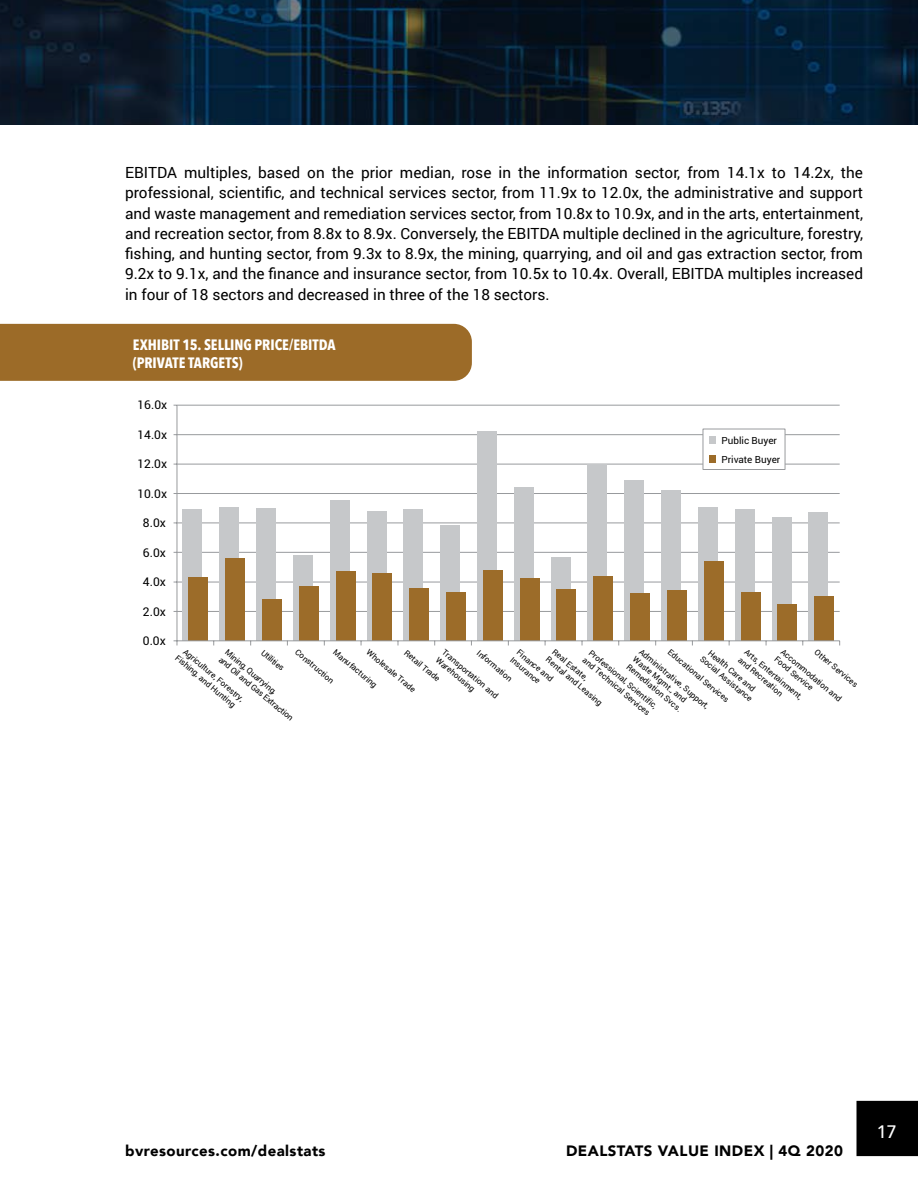
<style>
.page{position:relative;width:918px;height:1188px;background:#fff}
.page>*{position:absolute;margin:0;border:0;box-sizing:border-box;transform-origin:0 0}
.t1{font:500 18px "Avenir";color:#fff}
.t2{font:15.3px/20.2px "Roboto";color:#000;text-align:justify}
.t3{font:900 15px "Avenir";letter-spacing:.03em;color:#000}
.t4{font:700 15px/18px "Avenir Next Condensed";letter-spacing:-.005em;color:#fff}
.t5{font:12px "Roboto";color:#000}
.t6{font:9.9px/19.4px "Roboto";color:#000}
.t7{font:8.25px/9.9px "Roboto";color:#000}
</style>
<div class="page">
<div style="left:856px;top:1101px;width:62px;height:55px;background:#000"></div>
<svg style="left:0;top:0;width:918px;height:124px;background:#081c2d"></svg>
<div style="left:0;top:324px;width:472px;height:57px;background:#9c6b28"></div>
<hr style="left:177px;top:405px;width:663px;height:1px;background:#989a9d">
<hr style="left:177px;top:434px;width:663px;height:1px;background:#989a9d">
<hr style="left:177px;top:464px;width:663px;height:1px;background:#989a9d">
<hr style="left:177px;top:493px;width:663px;height:1px;background:#989a9d">
<hr style="left:177px;top:522px;width:663px;height:1px;background:#989a9d">
<hr style="left:177px;top:552px;width:663px;height:1px;background:#989a9d">
<hr style="left:177px;top:582px;width:663px;height:1px;background:#989a9d">
<hr style="left:177px;top:611px;width:663px;height:1px;background:#989a9d">
<div style="left:809px;top:513px;width:19px;height:128px;background:#c6c8ca"></div>
<div style="left:772px;top:517px;width:19px;height:124px;background:#c6c8ca"></div>
<div style="left:735px;top:510px;width:19px;height:131px;background:#c6c8ca"></div>
<div style="left:698px;top:507px;width:20px;height:134px;background:#c6c8ca"></div>
<div style="left:661px;top:491px;width:20px;height:150px;background:#c6c8ca"></div>
<div style="left:625px;top:480px;width:19px;height:161px;background:#c6c8ca"></div>
<div style="left:588px;top:464px;width:19px;height:177px;background:#c6c8ca"></div>
<div style="left:551px;top:557px;width:19px;height:84px;background:#c6c8ca"></div>
<div style="left:514px;top:488px;width:19px;height:153px;background:#c6c8ca"></div>
<div style="left:477px;top:432px;width:20px;height:209px;background:#c6c8ca"></div>
<div style="left:441px;top:526px;width:19px;height:115px;background:#c6c8ca"></div>
<div style="left:404px;top:510px;width:19px;height:131px;background:#c6c8ca"></div>
<div style="left:367px;top:511px;width:19px;height:130px;background:#c6c8ca"></div>
<div style="left:330px;top:501px;width:19px;height:140px;background:#c6c8ca"></div>
<div style="left:293px;top:556px;width:20px;height:85px;background:#c6c8ca"></div>
<div style="left:256px;top:508px;width:20px;height:133px;background:#c6c8ca"></div>
<div style="left:220px;top:507px;width:19px;height:134px;background:#c6c8ca"></div>
<div style="left:183px;top:510px;width:19px;height:131px;background:#c6c8ca"></div>
<div style="left:815px;top:597px;width:19px;height:44px;background:#9c6c29"></div>
<div style="left:778px;top:604px;width:19px;height:37px;background:#9c6c29"></div>
<div style="left:741px;top:592px;width:19px;height:49px;background:#9c6c29"></div>
<div style="left:704px;top:561px;width:19px;height:80px;background:#9c6c29"></div>
<div style="left:667px;top:591px;width:20px;height:50px;background:#9c6c29"></div>
<div style="left:630px;top:594px;width:20px;height:47px;background:#9c6c29"></div>
<div style="left:594px;top:576px;width:19px;height:65px;background:#9c6c29"></div>
<div style="left:557px;top:589px;width:19px;height:52px;background:#9c6c29"></div>
<div style="left:520px;top:579px;width:19px;height:62px;background:#9c6c29"></div>
<div style="left:483px;top:570px;width:20px;height:71px;background:#9c6c29"></div>
<div style="left:446px;top:592px;width:20px;height:49px;background:#9c6c29"></div>
<div style="left:410px;top:588px;width:19px;height:53px;background:#9c6c29"></div>
<div style="left:373px;top:573px;width:19px;height:68px;background:#9c6c29"></div>
<div style="left:336px;top:572px;width:19px;height:69px;background:#9c6c29"></div>
<div style="left:299px;top:586px;width:20px;height:55px;background:#9c6c29"></div>
<div style="left:262px;top:600px;width:20px;height:41px;background:#9c6c29"></div>
<div style="left:225px;top:558px;width:20px;height:83px;background:#9c6c29"></div>
<div style="left:189px;top:577px;width:19px;height:64px;background:#9c6c29"></div>
<hr style="left:177px;top:405px;width:1px;height:236px;background:#989a9d">
<hr style="left:177px;top:640px;width:663px;height:1px;background:#989a9d">
<svg style="left:174px;top:640px;width:4px;height:5px"></svg>
<div style="left:703px;top:429px;width:82px;height:41px;background:#fff;border:1px solid #999b9e"></div>
<div style="left:709px;top:436px;width:7px;height:7px;background:#c6c8ca"></div>
<div style="left:709px;top:455px;width:7px;height:8px;background:#9c6c29"></div>
<p class="t2" style="left:125px;top:162px;width:740px">EBITDA multiples, based on the prior median, rose in the information sector, from 14.1x to 14.2x, the professional, scientific, and technical services sector, from 11.9x to 12.0x, the administrative and support and waste management and remediation services sector, from 10.8x to 10.9x, and in the arts, entertainment, and recreation sector, from 8.8x to 8.9x. Conversely, the EBITDA multiple declined in the agriculture, forestry, fishing, and hunting sector, from 9.3x to 8.9x, the mining, quarrying, and oil and gas extraction sector, from 9.2x to 9.1x, and the finance and insurance sector, from 10.5x to 10.4x. Overall, EBITDA multiples increased in four of 18 sectors and decreased in three of the 18 sectors.</p>
<p class="t4" style="left:133px;top:336px;width:204px">EXHIBIT 15. SELLING PRICE/EBITDA (PRIVATE TARGETS)</p>
<p class="t5" style="left:137px;top:397px;width:31px">16.0x</p>
<p class="t5" style="left:137px;top:426px;width:31px">14.0x</p>
<p class="t5" style="left:137px;top:456px;width:31px">12.0x</p>
<p class="t5" style="left:137px;top:485px;width:31px">10.0x</p>
<p class="t5" style="left:143px;top:515px;width:24px">8.0x</p>
<p class="t5" style="left:143px;top:544px;width:24px">6.0x</p>
<p class="t6" style="left:722px;top:430px;width:60px">Public Buyer<br>Private Buyer</p>
<p class="t5" style="left:143px;top:574px;width:25px">4.0x</p>
<p class="t5" style="left:143px;top:603px;width:24px">2.0x</p>
<p class="t5" style="left:143px;top:632px;width:24px">0.0x</p>
<p class="t7" style="left:644px;top:646px;width:90px;rotate:40deg">Administrative, Support,<br>Waste Mgmt., and<br>Remediation Svcs.</p>
<p class="t7" style="left:785px;top:646px;width:78px;rotate:40deg">Accommodation and<br>Food Service</p>
<p class="t7" style="left:186px;top:645px;width:80px;rotate:40deg">Agriculture, Forestry,<br>Fishing, and Hunting</p>
<p class="t7" style="left:300px;top:647px;width:49px;rotate:40deg">Construction</p>
<p class="t7" style="left:338px;top:647px;width:56px;rotate:40deg">Manufacturing</p>
<p class="t7" style="left:749px;top:647px;width:74px;rotate:40deg">Arts, Entertainment, and Recreation</p>
<p class="t7" style="left:557px;top:647px;width:72px;rotate:40deg">Real Estate,<br>Rental and Leasing</p>
<p class="t7" style="left:819px;top:647px;width:55px;rotate:40deg">Other Services</p>
<p class="t7" style="left:447px;top:647px;width:72px;rotate:40deg">Transportation and<br>Warehousing</p>
<p class="t7" style="left:371px;top:647px;width:63px;rotate:40deg">Wholesale Trade</p>
<p class="t7" style="left:230px;top:647px;width:96px;rotate:40deg">Mining, Quarrying,<br>and Oil and Gas Extraction</p>
<p class="t7" style="left:482px;top:648px;width:45px;rotate:40deg">Information</p>
<p class="t7" style="left:521px;top:647px;width:47px;rotate:40deg">Finance and<br>Insurance</p>
<p class="t7" style="left:673px;top:647px;width:78px;rotate:40deg">Educational Services</p>
<p class="t7" style="left:266px;top:647px;width:29px;rotate:40deg">Utilities</p>
<p class="t7" style="left:594px;top:647px;width:87px;rotate:40deg">Professional, Scientific, and Technical Services</p>
<p class="t7" style="left:409px;top:647px;width:46px;rotate:40deg">Retail Trade</p>
<p class="t7" style="left:711px;top:646px;width:67px;rotate:40deg">Health Care and<br>Social Assistance</p>
<p class="t3" style="left:125px;top:1138px;width:202px">bvresources.com/dealstats</p>
<p class="t3" style="left:566px;top:1138px;width:278px">DEALSTATS VALUE INDEX | 4Q 2020</p>
<p class="t1" style="left:877px;top:1117px;width:22px">17</p>
</div>
